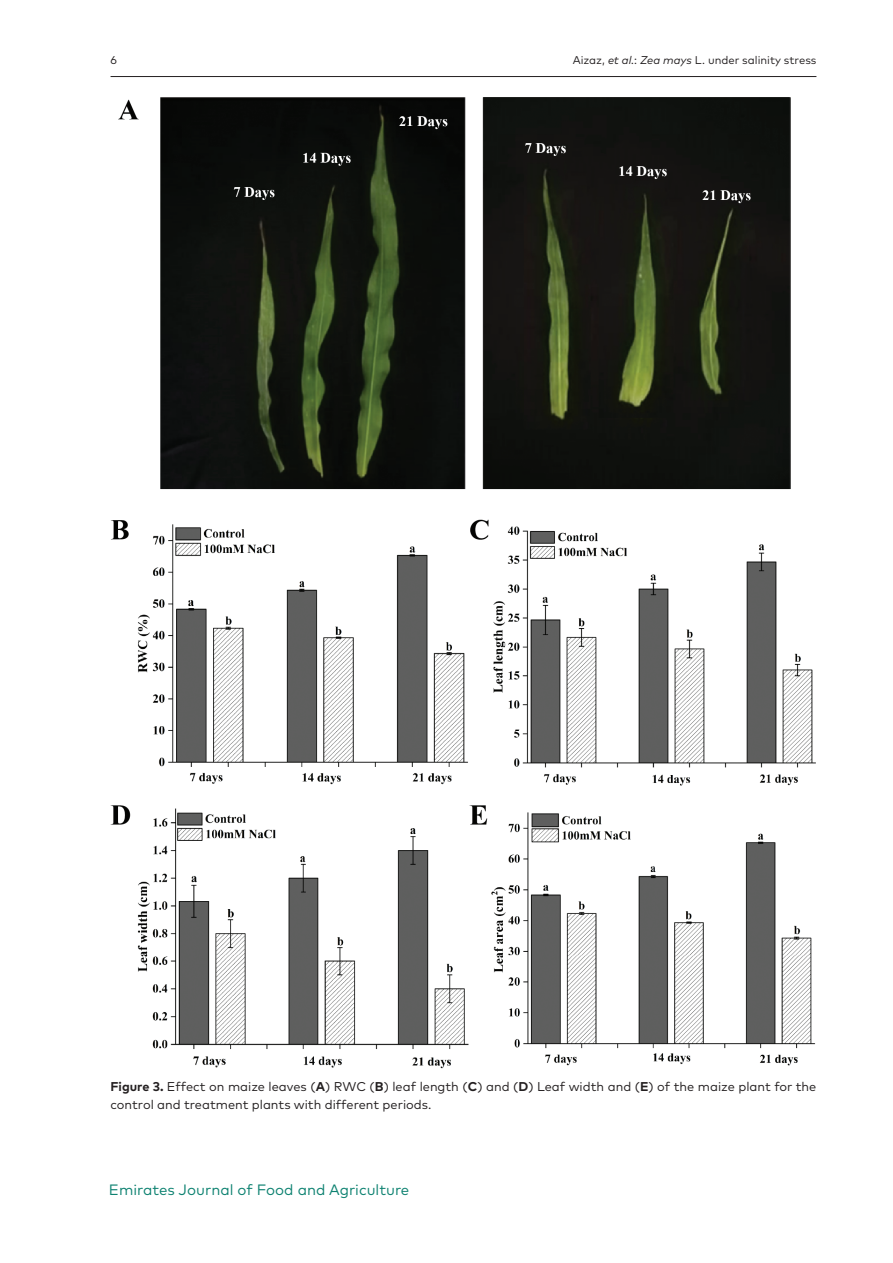
<style>
.page{position:relative;width:893px;height:1263px;background:#fff}
.page>*{position:absolute;margin:0;border:0;box-sizing:border-box;transform-origin:0 0}
.t1{font:15px "FF Mark Pro";color:#0e8271}
.FIG{font:12.75px/18px "FF Mark Pro";color:#231f20}
.t2{font:11.25px "FF Mark Pro";color:#231f20}
.s1{font-style:italic}
.s2{font-weight:700}
</style>
<div class="page">
<hr style="left:111px;top:76px;width:705px;height:1px;background:#231f20">
<img style="left:111px;top:98px;width:705px;height:971px">
<p class="t2" style="left:111px;top:51px;width:8px">6</p>
<p class="t2" style="left:573px;top:51px;width:245px">Aizaz, <span class="s1">et al.</span>: <span class="s1">Zea mays</span> L. under salinity stress</p>
<p class="FIG" style="left:111px;top:1076px;width:707px"><span class="s2">Figure 3.</span> Effect on maize leaves (<span class="s2">A</span>) RWC (<span class="s2">B</span>) leaf length (<span class="s2">C</span>) and (<span class="s2">D</span>) Leaf width and (<span class="s2">E</span>) of the maize plant for the control and treatment plants with different periods.</p>
<p class="t1" style="left:109px;top:1178px;width:302px">Emirates Journal of Food and Agriculture</p>
</div>
